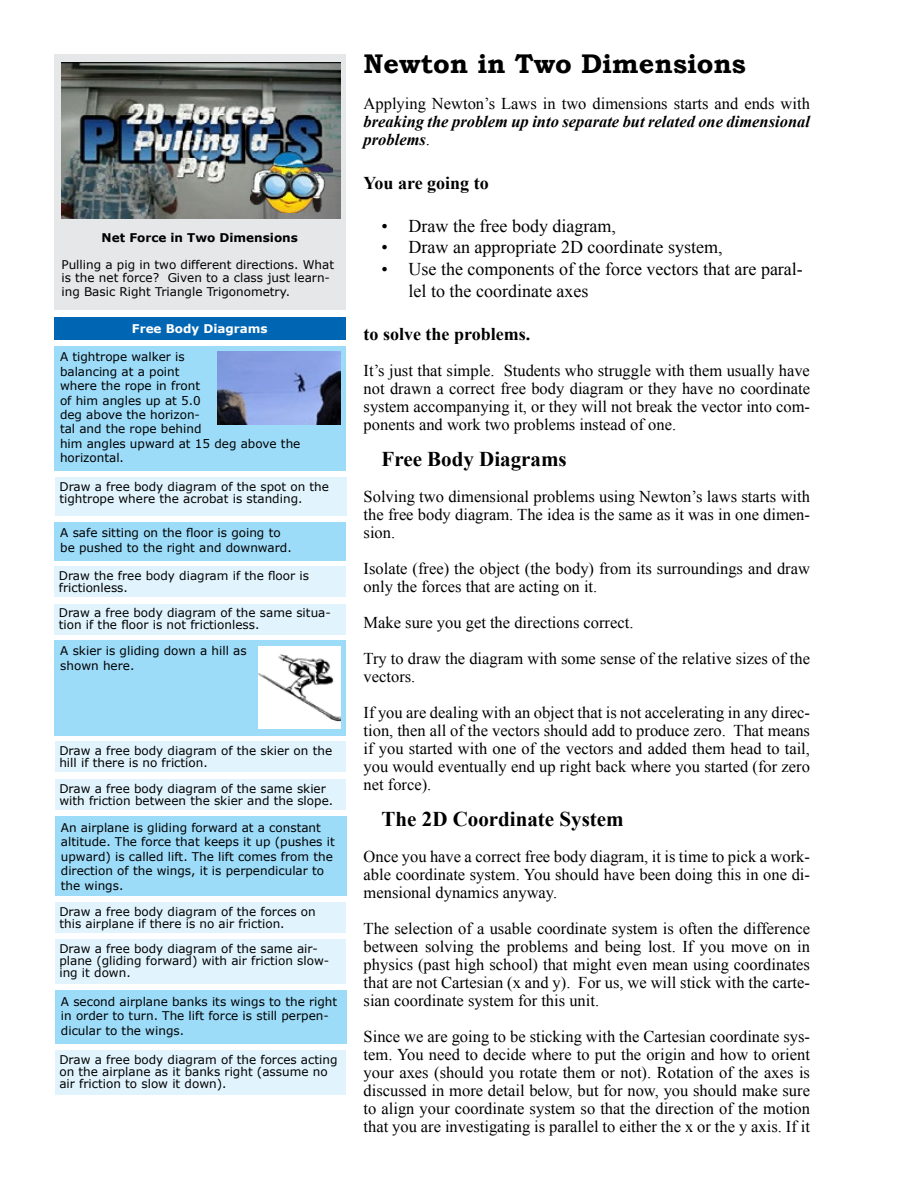
<style>
.page{position:relative;width:918px;height:1188px;background:#fff}
.page>*{position:absolute;margin:0;border:0;box-sizing:border-box;transform-origin:0 0}
.t1{font:700 27px "Bookman Old Style";color:#000}
.t2{font:700 21px "Times New Roman";color:#000}
.t3{font:18px/21.6px "Times New Roman";color:#000}
.t4{font:700 18px "Times New Roman";color:#000}
.t5{font:16.5px/18px "Times New Roman";color:#000;text-align:justify}
.t6{font:italic 700 16.5px/18px "Times New Roman";color:#000}
.t7{font:12px/14.4px "Verdana";color:#000}
.t8{font:700 12px "Verdana";color:#000}
.t9{font:700 12px "Verdana";color:#fff}
.s1{font-weight:400;font-style:normal}
</style>
<div class="page">
<div style="left:54px;top:317px;width:292px;height:23px;background:#0066b3"></div>
<div style="left:54px;top:346px;width:292px;height:124px;background:#9ddcf9"></div>
<div style="left:54px;top:566px;width:292px;height:31px;background:#e1f4fd"></div>
<div style="left:54px;top:604px;width:292px;height:30px;background:#e1f4fd"></div>
<div style="left:55px;top:741px;width:291px;height:31px;background:#e1f4fd"></div>
<img style="left:218px;top:351px;width:122px;height:74px">
<div style="left:54px;top:522px;width:292px;height:39px;background:#9ddcf9"></div>
<div style="left:54px;top:640px;width:292px;height:95px;background:#9ddcf9"></div>
<img style="left:258px;top:646px;width:82px;height:82px">
<div style="left:55px;top:779px;width:291px;height:31px;background:#e1f4fd"></div>
<div style="left:54px;top:54px;width:292px;height:256px;background:#e6e7e8"></div>
<div style="left:55px;top:817px;width:291px;height:79px;background:#9ddcf9"></div>
<div style="left:55px;top:902px;width:291px;height:31px;background:#e1f4fd"></div>
<div style="left:55px;top:940px;width:291px;height:44px;background:#e1f4fd"></div>
<div style="left:55px;top:991px;width:291px;height:53px;background:#9ddcf9"></div>
<div style="left:55px;top:1050px;width:291px;height:45px;background:#e1f4fd"></div>
<div style="left:55px;top:477px;width:291px;height:39px;background:#e1f4fd"></div>
<img style="left:61px;top:63px;width:279px;height:156px">
<img style="left:251px;top:152px;width:81px;height:60px">
<p class="t8" style="left:102px;top:229px;width:198px">Net Force in Two Dimensions</p>
<p class="t7" style="left:62px;top:257px;width:274px;line-height:13.5px">Pulling a pig in two different directions. What is the net force? Given to a class just learn&shy;ing Basic Right Triangle Trigonometry.</p>
<p class="t9" style="left:132px;top:320px;width:137px">Free Body Diagrams</p>
<p class="t7" style="left:60px;top:350px;width:242px">A tightrope walker is<br>balancing at a point<br>where the rope in front<br>of him angles up at 5.0<br>deg above the horizon-<br>tal and the rope behind<br>him angles upward at 15 deg above the horizontal.</p>
<p class="t7" style="left:59px;top:480px;width:271px;line-height:12px">Draw a free body diagram of the spot on the tightrope where the acrobat is standing.</p>
<p class="t7" style="left:60px;top:526px;width:233px">A safe sitting on the floor is going to be pushed to the right and downward.</p>
<p class="t7" style="left:59px;top:569px;width:252px;line-height:12px">Draw the free body diagram if the floor is frictionless.</p>
<p class="t7" style="left:59px;top:607px;width:274px;line-height:12px">Draw a free body diagram of the same situa&shy;tion if the floor is not frictionless.</p>
<p class="t7" style="left:60px;top:644px;width:188px">A skier is gliding down a hill as shown here.</p>
<p class="t7" style="left:59px;top:744px;width:274px;line-height:12px">Draw a free body diagram of the skier on the hill if there is no friction.</p>
<p class="t7" style="left:59px;top:782px;width:275px;line-height:12px">Draw a free body diagram of the same skier with friction between the skier and the slope.</p>
<p class="t7" style="left:61px;top:820px;width:275px">An airplane is gliding forward at a constant altitude. The force that keeps it up (pushes it upward) is called lift. The lift comes from the direction of the wings, it is perpendicular to the wings.</p>
<p class="t7" style="left:59px;top:906px;width:258px;line-height:12px">Draw a free body diagram of the forces on this airplane if there is no air friction.</p>
<p class="t7" style="left:59px;top:943px;width:271px;line-height:12px">Draw a free body diagram of the same air&shy;plane (gliding forward) with air friction slow&shy;ing it down.</p>
<p class="t7" style="left:61px;top:994px;width:278px">A second airplane banks its wings to the right in order to turn. The lift force is still perpen&shy;dicular to the wings.</p>
<p class="t7" style="left:59px;top:1053px;width:280px;line-height:12px">Draw a free body diagram of the forces acting on the airplane as it banks right (assume no air friction to slow it down).</p>
<h1 class="t1" style="left:364px;top:45px;width:384px">Newton in Two Dimensions</h1>
<p class="t5" style="left:364px;top:95px;width:448px">Applying Newton’s Laws in two dimensions starts and ends with</p>
<p class="t6" style="left:364px;top:112px;width:448px">breaking the problem up into separate but related one dimensional problems<span class="s1">.</span></p>
<p class="t4" style="left:364px;top:170px;width:127px">You are going to</p>
<p class="t3" style="left:382px;top:215px;width:236px">• Draw the free body diagram,</p>
<p class="t3" style="left:382px;top:236px;width:342px">• Draw an appropriate 2D coordinate system,</p>
<p class="t3" style="left:409px;top:258px;width:396px;text-indent:-27px">• Use the components of the force vectors that are paral&shy;lel to the coordinate axes</p>
<p class="t4" style="left:364px;top:321px;width:168px">to solve the problems.</p>
<p class="t5" style="left:364px;top:361px;width:448px">It’s just that simple. Students who struggle with them usually have not drawn a correct free body diagram or they have no coordinate system accompanying it, or they will not break the vector into com&shy;ponents and work two problems instead of one.</p>
<p class="t2" style="left:382px;top:444px;width:187px">Free Body Diagrams</p>
<p class="t5" style="left:364px;top:487px;width:448px">Solving two dimensional problems using Newton’s laws starts with the free body diagram. The idea is the same as it was in one dimen&shy;sion.</p>
<p class="t5" style="left:364px;top:559px;width:448px">Isolate (free) the object (the body) from its surroundings and draw only the forces that are acting on it.</p>
<p class="t5" style="left:364px;top:604px;width:448px;line-height:36px">Make sure you get the directions correct.<br>Try to draw the diagram with some sense of the relative sizes of the</p>
<p class="t5" style="left:364px;top:658px;width:448px;line-height:36px">vectors.<br>If you are dealing with an object that is not accelerating in any direc-</p>
<p class="t5" style="left:364px;top:721px;width:448px">tion, then all of the vectors should add to produce zero. That means if you started with one of the vectors and added them head to tail, you would eventually end up right back where you started (for zero net force).</p>
<p class="t2" style="left:382px;top:804px;width:244px">The 2D Coordinate System</p>
<p class="t5" style="left:364px;top:847px;width:448px">Once you have a correct free body diagram, it is time to pick a work&shy;able coordinate system. You should have been doing this in one di&shy;mensional dynamics anyway.</p>
<p class="t5" style="left:364px;top:919px;width:448px">The selection of a usable coordinate system is often the difference between solving the problems and being lost. If you move on in physics (past high school) that might even mean using coordinates that are not Cartesian (x and y). For us, we will stick with the carte&shy;sian coordinate system for this unit.</p>
<p class="t5" style="left:364px;top:1027px;width:448px">Since we are going to be sticking with the Cartesian coordinate sys&shy;tem. You need to decide where to put the origin and how to orient your axes (should you rotate them or not). Rotation of the axes is discussed in more detail below, but for now, you should make sure to align your coordinate system so that the direction of the motion that you are investigating is parallel to either the x or the y axis. If it</p>
</div>
